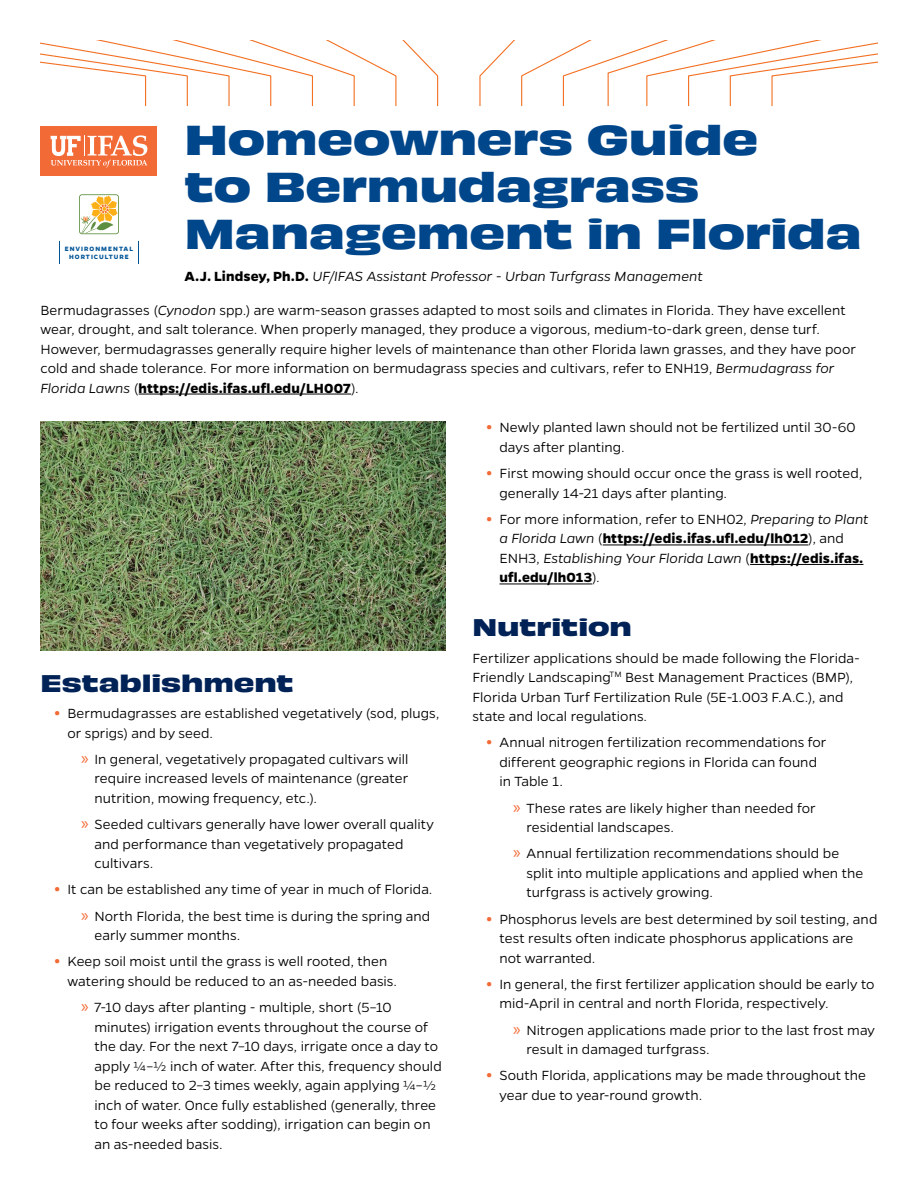
<style>
.page{position:relative;width:918px;height:1188px;background:#fff}
.page>*{position:absolute;margin:0;border:0;box-sizing:border-box;transform-origin:0 0}
.H1_-_Header{font:700 expanded 39px/46.8px "Obviously";letter-spacing:-.01em;color:#00468b}
.H2_-subhead{font:700 expanded 22.5px "Obviously";letter-spacing:-.005em;color:#002256}
.P-_body__no_indent{font:300 15px/19.5px "Gentona";letter-spacing:.005em;color:#000}
.t1{font:700 15px/19.5px "Gentona";letter-spacing:.01em;color:#000}
.P-_body__no_indent-2{font:italic 300 15px "Gentona";color:#000}
.t2{font:700 7.05px/8.4px "Gentona";letter-spacing:.145em;color:#005496;text-align:center}
.s1{font-weight:700;font-style:normal}
.s2{font-style:italic}
.s3{font-weight:700}
.s4{font-weight:700;font-size:18px;color:#f26a36}
.s5{font-family:"Myriad Pro";font-weight:400;font-size:18px;color:#f26a36}
.s6{font-size:18px;color:#f26a36}
.s7{font-weight:300}
.s8{font-weight:300;font-style:italic}
</style>
<div class="page">
<svg style="left:479px;top:40px;width:399px;height:66px"></svg>
<svg style="left:40px;top:40px;width:399px;height:66px"></svg>
<div style="left:40px;top:126px;width:118px;height:50px;background:#f26a36"></div>
<svg style="left:51px;top:135px;width:96px;height:33px"></svg>
<svg style="left:59px;top:241px;width:1px;height:23px"></svg>
<svg style="left:79px;top:194px;width:40px;height:40px"></svg>
<hr style="left:139px;top:394px;width:212px;height:1px;background:#000">
<img style="left:40px;top:421px;width:406px;height:229px">
<hr style="left:603px;top:545px;width:205px;height:1px;background:#000">
<hr style="left:750px;top:564px;width:113px;height:1px;background:#000">
<hr style="left:500px;top:584px;width:92px;height:1px;background:#000">
<h1 class="H1_-_Header" style="left:184px;top:113px;width:679px">Homeowners Guide<br>to Bermudagrass<br>Management in Florida</h1>
<p class="P-_body__no_indent-2" style="left:184px;top:268px;width:520px"><span class="s1">A.J. Lindsey, Ph.D.</span> UF/IFAS Assistant Professor - Urban Turfgrass Management</p>
<p class="P-_body__no_indent" style="left:40px;top:300px;width:817px">Bermudagrasses (<span class="s2">Cynodon</span> spp.) are warm-season grasses adapted to most soils and climates in Florida. They have excellent wear, drought, and salt tolerance. When properly managed, they produce a vigorous, medium-to-dark green, dense turf.<br>However, bermudagrasses generally require higher levels of maintenance than other Florida lawn grasses, and they have poor cold and shade tolerance. For more information on bermudagrass species and cultivars, refer to ENH19, <span class="s2">Bermudagrass for Florida Lawns</span> (<span class="s3">https://edis.ifas.ufl.edu/LH007</span>).</p>
<p class="t2" style="left:65px;top:244px;width:70px">ENVIRONMENTAL<br>HORTICULTURE</p>
<h2 class="H2_-subhead" style="left:40px;top:665px;width:255px">Establishment</h2>
<p class="P-_body__no_indent" style="left:68px;top:703px;width:374px;text-indent:-14px"><span class="s4">•</span> Bermudagrasses are established vegetatively (sod, plugs, or sprigs) and by seed.</p>
<p class="P-_body__no_indent" style="left:94px;top:749px;width:315px;text-align:justify;text-indent:-14px"><span class="s5">»</span> In general, vegetatively propagated cultivars will require increased levels of maintenance (greater nutrition, mowing frequency, etc.).</p>
<p class="P-_body__no_indent" style="left:94px;top:814px;width:341px;text-indent:-14px"><span class="s5">»</span> Seeded cultivars generally have lower overall quality and performance than vegetatively propagated cultivars.</p>
<p class="P-_body__no_indent" style="left:54px;top:880px;width:380px"><span class="s4">•</span> It can be established any time of year in much of Florida.</p>
<p class="P-_body__no_indent" style="left:94px;top:906px;width:337px;text-indent:-14px"><span class="s5">»</span> North Florida, the best time is during the spring and early summer months.</p>
<p class="P-_body__no_indent" style="left:68px;top:952px;width:331px;text-indent:-14px"><span class="s4">•</span> Keep soil moist until the grass is well rooted, then watering should be reduced to an as-needed basis.</p>
<p class="P-_body__no_indent" style="left:94px;top:997px;width:349px;text-indent:-14px"><span class="s5">»</span> 7-10 days after planting - multiple, short (5–10 minutes) irrigation events throughout the course of the day. For the next 7–10 days, irrigate once a day to apply ¼–½ inch of water. After this, frequency should be reduced to 2–3 times weekly, again applying ¼–½ inch of water. Once fully established (generally, three to four weeks after sodding), irrigation can begin on an as-needed basis.</p>
<p class="P-_body__no_indent" style="left:500px;top:418px;width:358px;text-indent:-14px"><span class="s4">•</span> Newly planted lawn should not be fertilized until 30-60 days after planting.</p>
<p class="P-_body__no_indent" style="left:500px;top:464px;width:364px;text-indent:-14px"><span class="s4">•</span> First mowing should occur once the grass is well rooted, generally 14-21 days after planting.</p>
<p class="t1" style="left:500px;top:509px;width:371px;text-indent:-14px"><span class="s6">•</span> <span class="s7">For more information, refer to ENH02,</span> <span class="s8">Preparing to Plant a Florida Lawn</span> <span class="s7">(</span>https://edis.ifas.ufl.edu/lh012<span class="s7">), and ENH3,</span> <span class="s8">Establishing Your Florida Lawn</span> <span class="s7">(</span>https://edis.ifas. ufl.edu/lh013<span class="s7">).</span></p>
<h2 class="H2_-subhead" style="left:473px;top:609px;width:161px">Nutrition</h2>
<p class="P-_body__no_indent" style="left:473px;top:648px;width:389px">Fertilizer applications should be made following the Florida-Friendly Landscaping<sup>TM</sup> Best Management Practices (BMP), Florida Urban Turf Fertilization Rule (5E-1.003 F.A.C.), and state and local regulations.</p>
<p class="P-_body__no_indent" style="left:500px;top:733px;width:328px;text-indent:-14px"><span class="s4">•</span> Annual nitrogen fertilization recommendations for different geographic regions in Florida can found in Table 1.</p>
<p class="P-_body__no_indent" style="left:527px;top:798px;width:291px;text-indent:-14px"><span class="s5">»</span> These rates are likely higher than needed for residential landscapes.</p>
<p class="P-_body__no_indent" style="left:527px;top:844px;width:338px;text-indent:-14px"><span class="s5">»</span> Annual fertilization recommendations should be split into multiple applications and applied when the turfgrass is actively growing.</p>
<p class="P-_body__no_indent" style="left:500px;top:909px;width:379px;text-indent:-14px"><span class="s4">•</span> Phosphorus levels are best determined by soil testing, and test results often indicate phosphorus applications are not warranted.</p>
<p class="P-_body__no_indent" style="left:500px;top:974px;width:377px;text-indent:-14px"><span class="s4">•</span> In general, the first fertilizer application should be early to mid-April in central and north Florida, respectively.</p>
<p class="P-_body__no_indent" style="left:527px;top:1020px;width:350px;text-indent:-14px"><span class="s5">»</span> Nitrogen applications made prior to the last frost may result in damaged turfgrass.</p>
<p class="P-_body__no_indent" style="left:500px;top:1066px;width:368px;text-indent:-14px"><span class="s4">•</span> South Florida, applications may be made throughout the year due to year-round growth.</p>
</div>
